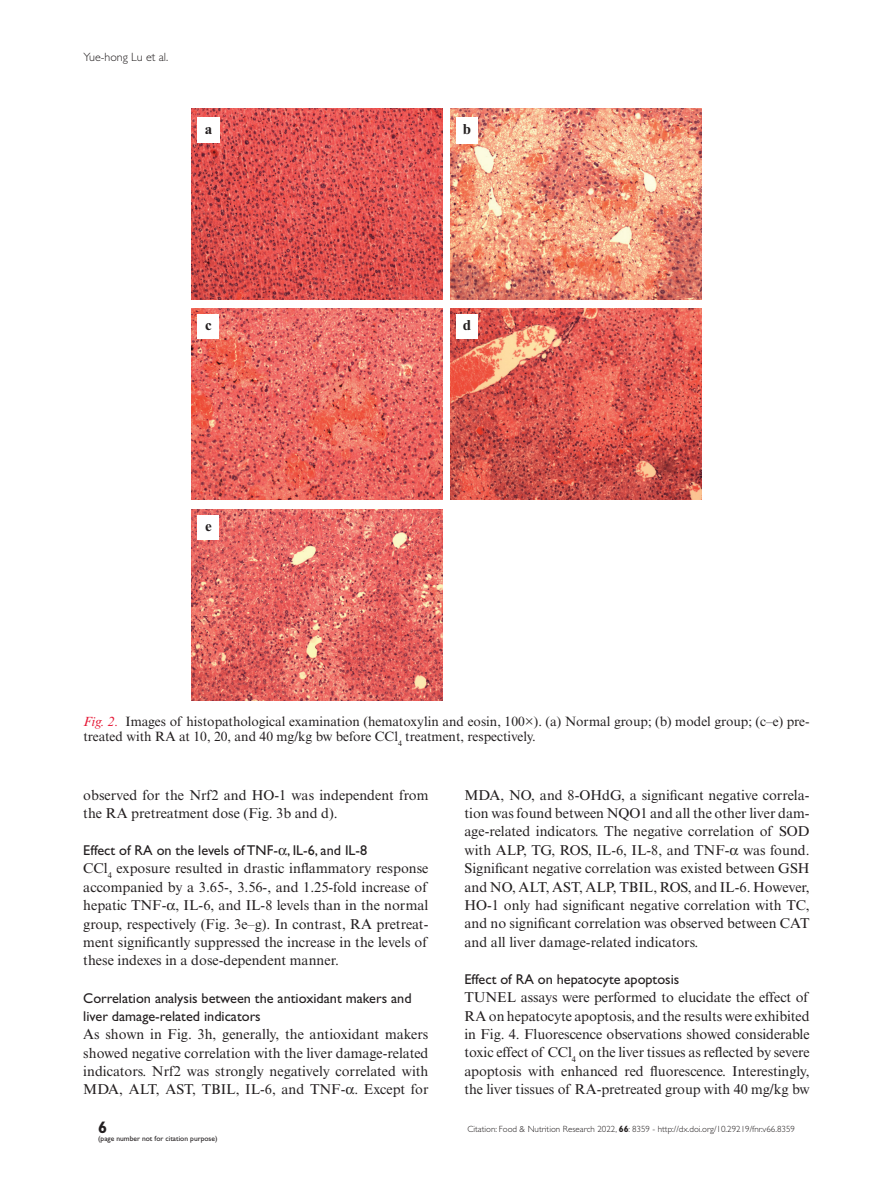
<style>
.page{position:relative;width:893px;height:1191px;background:#fff}
.page>*{position:absolute;margin:0;border:0;box-sizing:border-box;transform-origin:0 0}
.t1{font:700 16.5px "Gill Sans Std";color:#231f20}
.t2{font:700 15px "Times New Roman";color:#231f20}
.TX{font:14.25px/18.3px "Times New Roman MT Std";color:#231f20;text-align:justify}
.t3{font:14.25px/18.3px "Gill Sans Std";color:#231f20}
.FC{font:13.5px/15.8px "Times New Roman MT Std";color:#231f20}
.t4{font:300 12px "Gill Sans Std";color:#231f20}
.t5{font:300 9px "Gill Sans Std";color:#231f20}
.t6{font:7.5px "Gill Sans Std";color:#231f20}
.s1{font-style:italic;color:#e51836}
.s2{font-weight:700}
</style>
<div class="page">
<img style="left:191px;top:108px;width:251px;height:192px">
<img style="left:451px;top:108px;width:250px;height:192px">
<img style="left:191px;top:308px;width:251px;height:192px">
<img style="left:451px;top:308px;width:250px;height:192px">
<img style="left:191px;top:509px;width:251px;height:192px">
<div style="left:197px;top:118px;width:23px;height:25px;background:#fff"></div>
<div style="left:456px;top:117px;width:22px;height:26px;background:#fff"></div>
<div style="left:197px;top:515px;width:22px;height:24px;background:#fff"></div>
<div style="left:456px;top:314px;width:22px;height:25px;background:#fff"></div>
<div style="left:197px;top:314px;width:22px;height:25px;background:#fff"></div>
<p class="t4" style="left:83px;top:50px;width:86px">Yue-hong Lu et al.</p>
<p class="t2" style="left:205px;top:118px;width:9px">a</p>
<p class="t2" style="left:463px;top:118px;width:10px">b</p>
<p class="t2" style="left:205px;top:314px;width:8px">c</p>
<p class="t2" style="left:463px;top:314px;width:10px">d</p>
<p class="t2" style="left:205px;top:515px;width:8px">e</p>
<p class="FC" style="left:83px;top:713px;width:728px"><span class="s1">Fig. 2.</span> Images of histopathological examination (hematoxylin and eosin, 100×). (a) Normal group; (b) model group; (c–e) pre&shy;treated with RA at 10, 20, and 40 mg/kg bw before CCl<sub>4</sub> treatment, respectively.</p>
<p class="TX" style="left:83px;top:785px;width:347px">observed for the Nrf2 and HO-1 was independent from the RA pretreatment dose (Fig. 3b and d).</p>
<h3 class="t3" style="left:83px;top:841px;width:285px">Effect of RA on the levels of TNF- , IL-6, and IL-8</h3>
<p class="TX" style="left:83px;top:859px;width:347px">CCl<sub>4</sub> exposure resulted in drastic inflammatory response accompanied by a 3.65-, 3.56-, and 1.25-fold increase of hepatic TNF- , IL-6, and IL-8 levels than in the normal group, respectively (Fig. 3e–g). In contrast, RA pretreat&shy;ment significantly suppressed the increase in the levels of these indexes in a dose-dependent manner.</p>
<h3 class="t3" style="left:83px;top:988px;width:330px">Correlation analysis between the antioxidant makers and liver damage-related indicators</h3>
<p class="TX" style="left:83px;top:1025px;width:347px">As shown in Fig. 3h, generally, the antioxidant makers showed negative correlation with the liver damage-related indicators. Nrf2 was strongly negatively correlated with MDA, ALT, AST, TBIL, IL-6, and TNF- . Except for</p>
<p class="TX" style="left:464px;top:785px;width:347px">MDA, NO, and 8-OHdG, a significant negative correla&shy;tion was found between NQO1 and all the other liver dam&shy;age-related indicators. The negative correlation of SOD with ALP, TG, ROS, IL-6, IL-8, and TNF- was found.<br>Significant negative correlation was existed between GSH and NO, ALT, AST, ALP, TBIL, ROS, and IL-6. However, HO-1 only had significant negative correlation with TC, and no significant correlation was observed between CAT and all liver damage-related indicators.</p>
<h3 class="t3" style="left:464px;top:970px;width:216px">Effect of RA on hepatocyte apoptosis</h3>
<p class="TX" style="left:464px;top:988px;width:347px">TUNEL assays were performed to elucidate the effect of RA on hepatocyte apoptosis, and the results were exhibited in Fig. 4. Fluorescence observations showed considerable toxic effect of CCl<sub>4</sub> on the liver tissues as reflected by severe apoptosis with enhanced red fluorescence. Interestingly, the liver tissues of RA-pretreated group with 40 mg/kg bw</p>
<p class="t1" style="left:98px;top:1117px;width:11px">6</p>
<p class="t5" style="left:467px;top:1124px;width:329px">Citation: Food &amp; Nutrition Research 2022, <span class="s2">66</span>: 8359 - http://dx.doi.org/10.29219/fnr.v66.8359</p>
<p class="t6" style="left:98px;top:1133px;width:121px">(page number not for citation purpose)</p>
</div>
